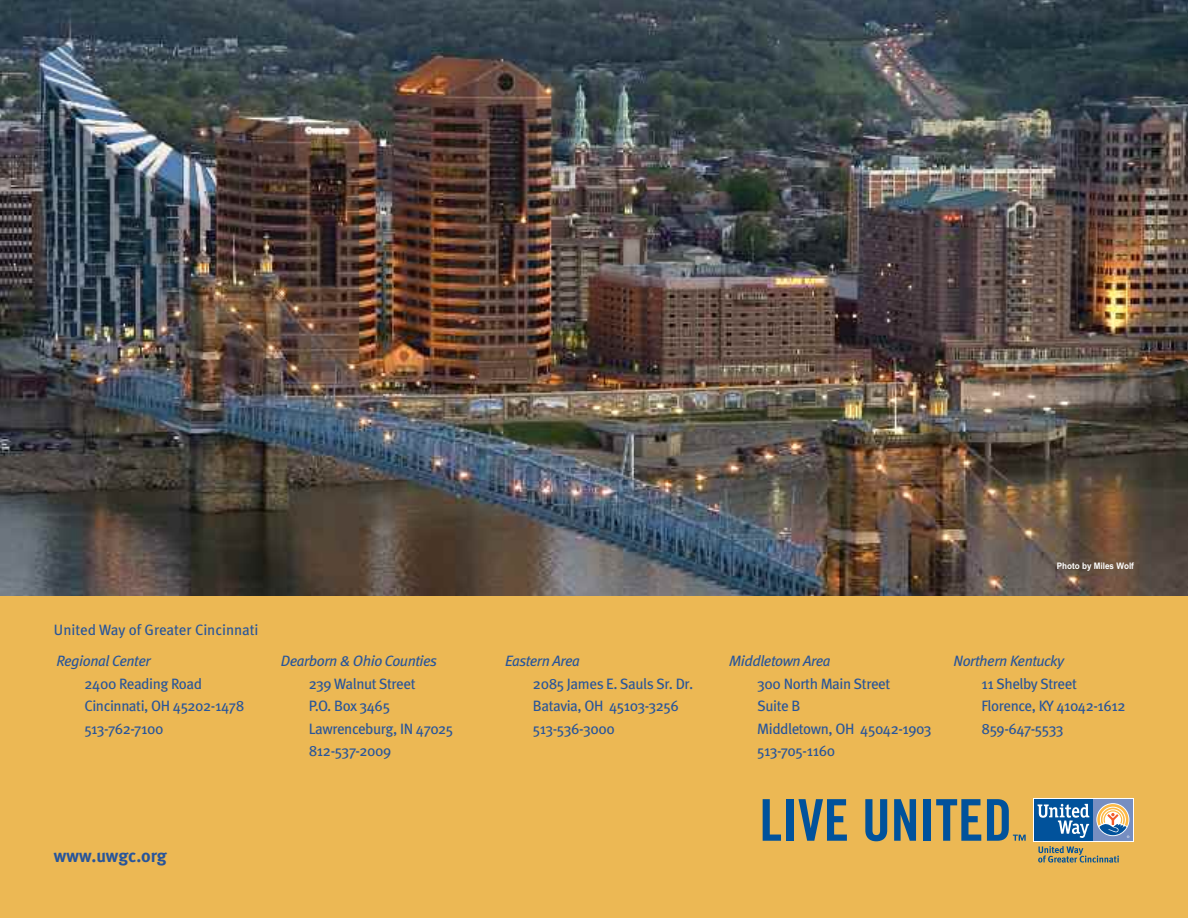
<style>
.page{position:relative;width:1188px;height:918px;background:#fff}
.page>*{position:absolute;margin:0;border:0;box-sizing:border-box;transform-origin:0 0}
.t1{font:700 18px "Meta";letter-spacing:-.005em;color:#28559a}
.t2{font:15px/22.5px "Meta";letter-spacing:-.025em;color:#28559a}
.t3{font:italic 15px "Meta";letter-spacing:-.025em;color:#28559a}
.t4{font:15px "Meta";color:#28559a}
.t5{font:italic 15px "Meta Book LF";letter-spacing:-.025em;color:#28559a}
.t6{font:700 9px "Arial Narrow";color:#fff;scale:1.1 1}
</style>
<div class="page">
<img style="left:0;top:0;width:1188px;height:596px">
<div style="left:0;top:596px;width:1188px;height:322px;background:#ecb854"></div>
<svg style="left:763px;top:799px;width:18px;height:42px"></svg>
<div style="left:786px;top:799px;width:8px;height:42px;background:#01529b"></div>
<svg style="left:798px;top:799px;width:49px;height:42px"></svg>
<svg style="left:865px;top:799px;width:22px;height:42px"></svg>
<svg style="left:894px;top:799px;width:22px;height:42px"></svg>
<div style="left:924px;top:799px;width:7px;height:42px;background:#01529b"></div>
<svg style="left:936px;top:799px;width:45px;height:42px"></svg>
<svg style="left:987px;top:799px;width:39px;height:42px"></svg>
<svg style="left:1034px;top:798px;width:100px;height:43px"></svg>
<div style="left:1093px;top:799px;width:40px;height:42px;background:#768ec1"></div>
<svg style="left:1096px;top:803px;width:33px;height:33px"></svg>
<div style="left:1035px;top:799px;width:58px;height:42px;background:#01529b"></div>
<svg style="left:1037px;top:804px;width:52px;height:34px"></svg>
<svg style="left:1097px;top:804px;width:32px;height:34px"></svg>
<svg style="left:1038px;top:846px;width:81px;height:17px"></svg>
<p class="t4" style="left:54px;top:624px;width:206px">United Way of Greater Cincinnati</p>
<p class="t5" style="left:57px;top:656px;width:96px">Regional Center</p>
<p class="t2" style="left:84px;top:674px;width:161px">2400 Reading Road<br>Cincinnati, OH 45202-1478<br>513-762-7100</p>
<p class="t3" style="left:281px;top:656px;width:158px">Dearborn &amp; Ohio Counties</p>
<p class="t2" style="left:309px;top:674px;width:146px">239 Walnut Street<br>P.O. Box 3465<br>Lawrenceburg, IN 47025<br>812-537-2009</p>
<p class="t1" style="left:54px;top:849px;width:114px">www.uwgc.org</p>
<p class="t3" style="left:505px;top:656px;width:76px">Eastern Area</p>
<p class="t2" style="left:533px;top:674px;width:162px">2085 James E. Sauls Sr. Dr.<br>Batavia, OH 45103-3256<br>513-536-3000</p>
<p class="t6" style="left:1057px;top:561px;width:72px">Photo by Miles Wolf</p>
<p class="t3" style="left:729px;top:656px;width:103px">Middletown Area</p>
<p class="t2" style="left:757px;top:674px;width:176px">300 North Main Street<br>Suite B<br>Middletown, OH 45042-1903<br>513-705-1160</p>
<p class="t3" style="left:954px;top:656px;width:112px">Northern Kentucky</p>
<p class="t2" style="left:982px;top:674px;width:146px">11 Shelby Street<br>Florence, KY 41042-1612<br>859-647-5533</p>
</div>
